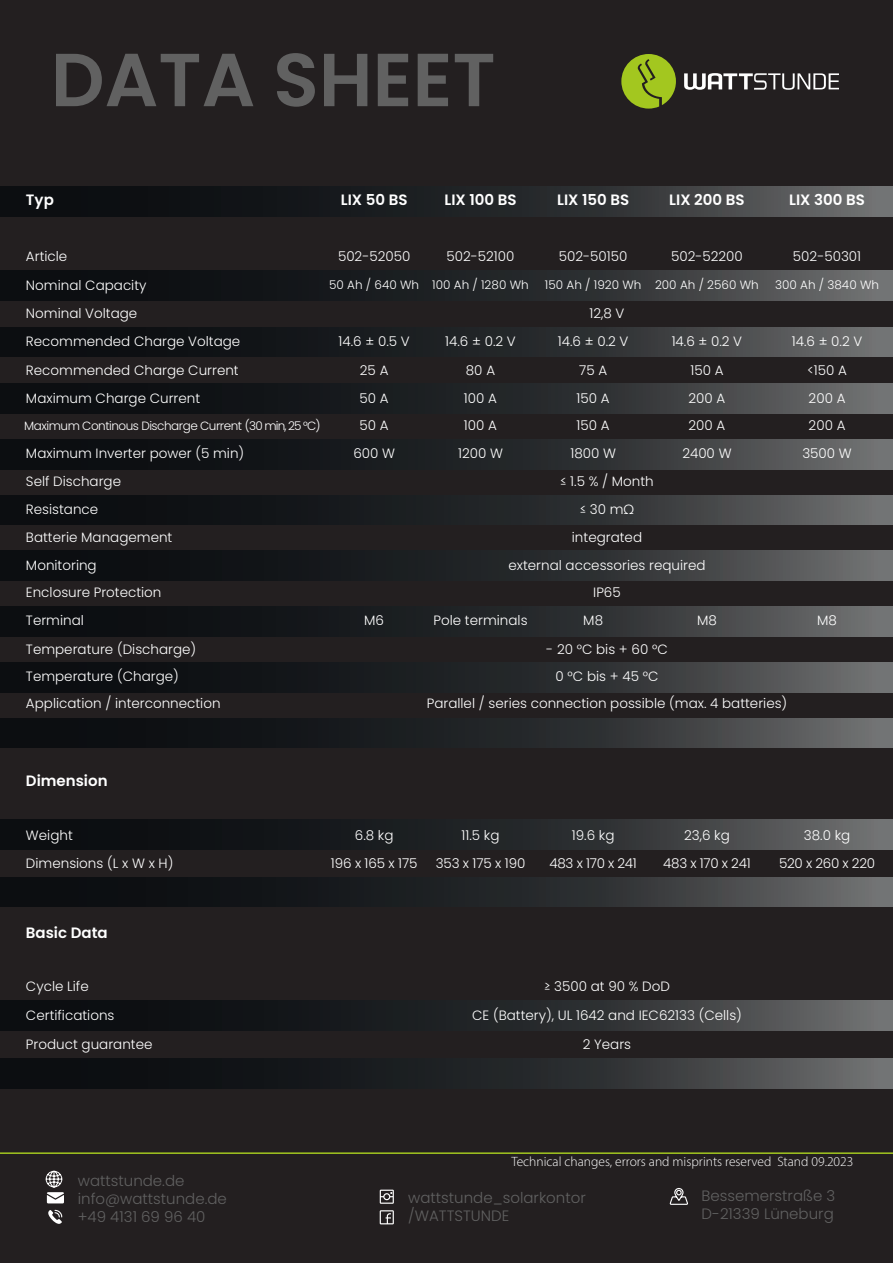
<style>
.page{position:relative;width:893px;height:1263px;background:#231f20}
.page>*{position:absolute;margin:0;border:0;box-sizing:border-box;transform-origin:0 0}
.t1{font:600 75px "Poppins";color:#616161}
.t2{font:300 15px "Poppins";color:#616161}
.t3{font:600 15px "Poppins";color:#fff}
.t4{font:300 13.5px "Poppins";color:#fff}
.t5{font:300 13.5px "Myriad Pro";color:#fff}
.t6{font:300 13.5px "Poppins";letter-spacing:-.02em;color:#fff}
.t7{font:300 12px "Poppins";color:#fff}
.t8{font:300 12px "Poppins";letter-spacing:-.04em;color:#fff}
</style>
<div class="page">
<svg style="left:0;top:1152px;width:893px;height:73px"></svg>
<svg style="left:45px;top:1170px;width:19px;height:33px"></svg>
<svg style="left:48px;top:1210px;width:14px;height:14px"></svg>
<svg style="left:380px;top:1189px;width:14px;height:15px"></svg>
<svg style="left:380px;top:1210px;width:14px;height:14px"></svg>
<svg style="left:669px;top:1187px;width:19px;height:18px"></svg>
<svg style="left:684px;top:73px;width:155px;height:17px"></svg>
<svg style="left:621px;top:54px;width:55px;height:55px"></svg>
<svg style="left:0;top:186px;width:893px;height:30px"></svg>
<svg style="left:0;top:270px;width:893px;height:30px"></svg>
<svg style="left:0;top:327px;width:893px;height:30px"></svg>
<svg style="left:0;top:384px;width:893px;height:30px"></svg>
<svg style="left:0;top:439px;width:893px;height:30px"></svg>
<svg style="left:0;top:495px;width:893px;height:30px"></svg>
<svg style="left:0;top:551px;width:893px;height:30px"></svg>
<svg style="left:0;top:607px;width:893px;height:29px"></svg>
<svg style="left:0;top:662px;width:893px;height:30px"></svg>
<svg style="left:0;top:718px;width:893px;height:30px"></svg>
<svg style="left:0;top:820px;width:893px;height:29px"></svg>
<svg style="left:0;top:877px;width:893px;height:30px"></svg>
<svg style="left:0;top:1000px;width:893px;height:30px"></svg>
<svg style="left:0;top:1059px;width:893px;height:30px"></svg>
<p class="t1" style="left:51px;top:36px;width:446px">DATA SHEET</p>
<p class="t3" style="left:26px;top:191px;width:29px">Typ</p>
<p class="t3" style="left:341px;top:191px;width:68px">LIX 50 BS</p>
<p class="t3" style="left:444px;top:191px;width:74px">LIX 100 BS</p>
<p class="t3" style="left:557px;top:191px;width:74px">LIX 150 BS</p>
<p class="t3" style="left:669px;top:191px;width:77px">LIX 200 BS</p>
<p class="t3" style="left:789px;top:191px;width:77px">LIX 300 BS</p>
<p class="t4" style="left:26px;top:249px;width:43px">Article</p>
<p class="t4" style="left:338px;top:249px;width:74px">502-52050</p>
<p class="t4" style="left:446px;top:249px;width:69px">502-52100</p>
<p class="t4" style="left:559px;top:249px;width:70px">502-50150</p>
<p class="t4" style="left:671px;top:249px;width:73px">502-52200</p>
<p class="t4" style="left:793px;top:249px;width:70px">502-50301</p>
<p class="t4" style="left:26px;top:277px;width:122px">Nominal Capacity</p>
<p class="t7" style="left:329px;top:278px;width:92px">50 Ah / 640 Wh</p>
<p class="t7" style="left:432px;top:278px;width:98px">100 Ah / 1280 Wh</p>
<p class="t7" style="left:545px;top:278px;width:98px">150 Ah / 1920 Wh</p>
<p class="t7" style="left:655px;top:278px;width:105px">200 Ah / 2560 Wh</p>
<p class="t7" style="left:775px;top:278px;width:105px">300 Ah / 3840 Wh</p>
<p class="t4" style="left:26px;top:305px;width:113px">Nominal Voltage</p>
<p class="t4" style="left:589px;top:305px;width:37px">12,8 V</p>
<p class="t4" style="left:26px;top:333px;width:216px">Recommended Charge Voltage</p>
<p class="t4" style="left:339px;top:333px;width:73px">14.6 ± 0.5 V</p>
<p class="t4" style="left:445px;top:333px;width:72px">14.6 ± 0.2 V</p>
<p class="t4" style="left:558px;top:333px;width:72px">14.6 ± 0.2 V</p>
<p class="t4" style="left:672px;top:333px;width:72px">14.6 ± 0.2 V</p>
<p class="t4" style="left:792px;top:333px;width:72px">14.6 ± 0.2 V</p>
<p class="t4" style="left:26px;top:362px;width:214px">Recommended Charge Current</p>
<p class="t4" style="left:360px;top:362px;width:30px">25 A</p>
<p class="t4" style="left:466px;top:362px;width:31px">80 A</p>
<p class="t4" style="left:579px;top:362px;width:30px">75 A</p>
<p class="t4" style="left:690px;top:362px;width:35px">150 A</p>
<p class="t4" style="left:807px;top:362px;width:41px">&lt;150 A</p>
<p class="t4" style="left:26px;top:390px;width:176px">Maximum Charge Current</p>
<p class="t4" style="left:360px;top:390px;width:31px">50 A</p>
<p class="t4" style="left:464px;top:390px;width:35px">100 A</p>
<p class="t4" style="left:577px;top:390px;width:35px">150 A</p>
<p class="t4" style="left:688px;top:390px;width:38px">200 A</p>
<p class="t4" style="left:809px;top:390px;width:38px">200 A</p>
<p class="t8" style="left:24px;top:419px;width:298px">Maximum Continous Discharge Current (30 min, 25 °C)</p>
<p class="t4" style="left:360px;top:418px;width:31px">50 A</p>
<p class="t4" style="left:464px;top:418px;width:35px">100 A</p>
<p class="t4" style="left:577px;top:418px;width:35px">150 A</p>
<p class="t4" style="left:688px;top:418px;width:38px">200 A</p>
<p class="t4" style="left:809px;top:418px;width:38px">200 A</p>
<p class="t4" style="left:26px;top:445px;width:220px">Maximum Inverter power (5 min)</p>
<p class="t4" style="left:353px;top:445px;width:43px">600 W</p>
<p class="t4" style="left:458px;top:445px;width:46px">1200 W</p>
<p class="t4" style="left:570px;top:445px;width:47px">1800 W</p>
<p class="t4" style="left:682px;top:445px;width:51px">2400 W</p>
<p class="t4" style="left:802px;top:445px;width:51px">3500 W</p>
<p class="t4" style="left:26px;top:473px;width:97px">Self Discharge</p>
<p class="t4" style="left:560px;top:473px;width:95px">≤ 1.5 % / Month</p>
<p class="t4" style="left:26px;top:501px;width:74px">Resistance</p>
<p class="t4" style="left:580px;top:501px;width:56px">≤ 30 mΩ</p>
<p class="t4" style="left:26px;top:530px;width:148px">Batterie Management</p>
<p class="t4" style="left:572px;top:530px;width:72px">integrated</p>
<p class="t4" style="left:26px;top:557px;width:72px">Monitoring</p>
<p class="t4" style="left:508px;top:557px;width:199px">external accessories required</p>
<p class="t4" style="left:26px;top:584px;width:137px">Enclosure Protection</p>
<p class="t4" style="left:593px;top:584px;width:29px">IP65</p>
<p class="t4" style="left:26px;top:612px;width:59px">Terminal</p>
<p class="t4" style="left:364px;top:612px;width:21px">M6</p>
<p class="t4" style="left:433px;top:612px;width:96px">Pole terminals</p>
<p class="t4" style="left:583px;top:612px;width:21px">M8</p>
<p class="t4" style="left:697px;top:612px;width:21px">M8</p>
<p class="t4" style="left:817px;top:612px;width:21px">M8</p>
<p class="t4" style="left:26px;top:641px;width:172px">Temperature (Discharge)</p>
<p class="t4" style="left:546px;top:641px;width:123px">- 20 °C bis + 60 °C</p>
<p class="t4" style="left:26px;top:669px;width:154px">Temperature (Charge)</p>
<p class="t4" style="left:556px;top:669px;width:104px">0 °C bis + 45 °C</p>
<p class="t4" style="left:26px;top:696px;width:196px">Application / interconnection</p>
<p class="t4" style="left:427px;top:696px;width:362px">Parallel / series connection possible (max. 4 batteries)</p>
<p class="t3" style="left:26px;top:772px;width:83px">Dimension</p>
<p class="t4" style="left:26px;top:828px;width:48px">Weight</p>
<p class="t4" style="left:355px;top:828px;width:40px">6.8 kg</p>
<p class="t4" style="left:461px;top:828px;width:39px">11.5 kg</p>
<p class="t4" style="left:572px;top:828px;width:44px">19.6 kg</p>
<p class="t4" style="left:684px;top:828px;width:47px">23,6 kg</p>
<p class="t4" style="left:804px;top:828px;width:48px">38.0 kg</p>
<p class="t4" style="left:26px;top:856px;width:149px">Dimensions (L x W x H)</p>
<p class="t4" style="left:331px;top:856px;width:88px">196 x 165 x 175</p>
<p class="t4" style="left:436px;top:856px;width:91px">353 x 175 x 190</p>
<p class="t6" style="left:549px;top:856px;width:89px">483 x 170 x 241</p>
<p class="t6" style="left:663px;top:856px;width:89px">483 x 170 x 241</p>
<p class="t6" style="left:779px;top:856px;width:98px">520 x 260 x 220</p>
<p class="t3" style="left:26px;top:924px;width:83px">Basic Data</p>
<p class="t4" style="left:26px;top:978px;width:64px">Cycle Life</p>
<p class="t4" style="left:544px;top:978px;width:127px">≥ 3500 at 90 % DoD</p>
<p class="t4" style="left:26px;top:1007px;width:90px">Certifications</p>
<p class="t4" style="left:472px;top:1007px;width:271px">CE (Battery), UL 1642 and IEC62133 (Cells)</p>
<p class="t4" style="left:26px;top:1036px;width:128px">Product guarantee</p>
<p class="t4" style="left:583px;top:1036px;width:50px">2 Years</p>
<p class="t2" style="left:78px;top:1172px;width:108px">wattstunde.de</p>
<p class="t2" style="left:78px;top:1190px;width:151px">info@wattstunde.de</p>
<p class="t2" style="left:78px;top:1208px;width:129px">+49 4131 69 96 40</p>
<p class="t5" style="left:511px;top:1154px;width:344px">Technical changes, errors and misprints reserved Stand 09.2023</p>
<p class="t2" style="left:408px;top:1188px;width:179px">wattstunde_solarkontor</p>
<p class="t2" style="left:408px;top:1206px;width:103px">/WATTSTUNDE</p>
<p class="t2" style="left:702px;top:1187px;width:135px">Bessemerstraße 3</p>
<p class="t2" style="left:702px;top:1205px;width:134px">D-21339 Lüneburg</p>
</div>
